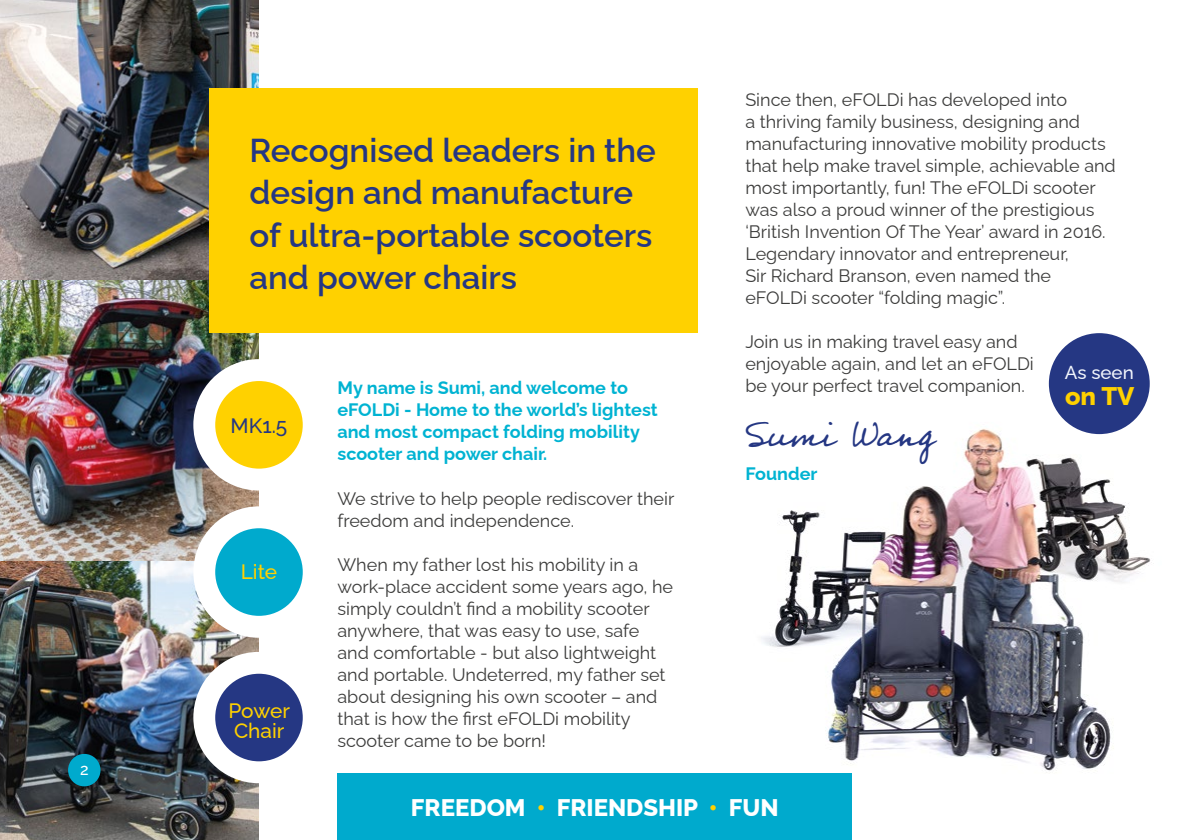
<style>
.page{position:relative;width:1191px;height:840px;background:#fff}
.page>*{position:absolute;margin:0;border:0;box-sizing:border-box;transform-origin:0 0}
.t1{font:42.6px "Professor";color:#253783}
.t2{font:600 33px/42px "Raleway";color:#253783}
.t3{font:800 25.4px "Raleway";color:#ffd100}
.t4{font:800 24px "Raleway";color:#fff}
.t5{font:500 20.8px/20.4px "Raleway";color:#ffd100}
.t6{font:500 20.8px "Raleway";color:#253783}
.t7{font:500 18.8px "Raleway";color:#f2f5fc}
.t8{font:18px/22px "Raleway";color:#3c3c3b}
.t9{font:700 18px/22px "Raleway";color:#00b3d2}
.t10{font:500 16px "Raleway";color:#fff}
.s1{color:#ffd100}
</style>
<div class="page">
<img style="left:761px;top:333px;width:391px;height:440px">
<img style="left:0;top:559px;width:259px;height:280px">
<img style="left:0;top:0;width:259px;height:280px">
<img style="left:0;top:280px;width:259px;height:279px">
<div style="left:337px;top:772px;width:515px;height:67px;background:#00aacd"></div>
<div style="left:193px;top:359px;width:132px;height:131px;background:#fff;border-radius:50%"></div>
<div style="left:215px;top:381px;width:88px;height:87px;background:#ffd100;border-radius:50%"></div>
<div style="left:193px;top:506px;width:132px;height:131px;background:#fff;border-radius:50%"></div>
<div style="left:215px;top:528px;width:88px;height:87px;background:#00aacd;border-radius:50%"></div>
<div style="left:193px;top:651px;width:132px;height:131px;background:#fff;border-radius:50%"></div>
<div style="left:215px;top:673px;width:88px;height:87px;background:#253783;border-radius:50%"></div>
<div style="left:1048px;top:333px;width:101px;height:101px;background:#253783;border-radius:50%"></div>
<div style="left:210px;top:89px;width:488px;height:244px;background:#ffd100"></div>
<div style="left:68px;top:753px;width:32px;height:32px;background:#00aacd;border-radius:50%"></div>
<p class="t10" style="left:80px;top:756px;width:10px">2</p>
<h2 class="t2" style="left:249px;top:126px;width:408px">Recognised leaders in the design and manufacture of ultra-portable scooters and power chairs</h2>
<p class="t6" style="left:231px;top:408px;width:58px">MK1.5</p>
<p class="t5" style="left:241px;top:559px;width:38px">Lite</p>
<p class="t5" style="left:228px;top:697px;width:63px">Power<br>Chair</p>
<p class="t9" style="left:337px;top:375px;width:322px">My name is Sumi, and welcome to eFOLDi - Home to the world’s lightest and most compact folding mobility scooter and power chair.</p>
<p class="t8" style="left:337px;top:485px;width:338px">We strive to help people rediscover their freedom and independence.</p>
<p class="t8" style="left:337px;top:551px;width:337px">When my father lost his mobility in a work-place accident some years ago, he simply couldn’t find a mobility scooter anywhere, that was easy to use, safe and comfortable - but also lightweight and portable. Undeterred, my father set about designing his own scooter – and that is how the first eFOLDi mobility scooter came to be born!</p>
<p class="t8" style="left:745px;top:86px;width:372px">Since then, eFOLDi has developed into<br>a thriving family business, designing and manufacturing innovative mobility products that help make travel simple, achievable and most importantly, fun! The eFOLDi scooter was also a proud winner of the prestigious ‘British Invention Of The Year’ award in 2016.<br>Legendary innovator and entrepreneur,<br>Sir Richard Branson, even named the eFOLDi scooter “folding magic”.</p>
<p class="t8" style="left:745px;top:328px;width:290px">Join us in making travel easy and enjoyable again, and let an eFOLDi be your perfect travel companion.</p>
<p class="t7" style="left:1064px;top:357px;width:70px">As seen</p>
<h3 class="t3" style="left:1065px;top:375px;width:71px">on TV</h3>
<h1 class="t1" style="left:745px;top:405px;width:190px">Sumi Wang</h1>
<p class="t9" style="left:745px;top:460px;width:74px">Founder</p>
<h3 class="t4" style="left:411px;top:787px;width:369px">FREEDOM <span class="s1">•</span> FRIENDSHIP <span class="s1">•</span> FUN</h3>
</div>
